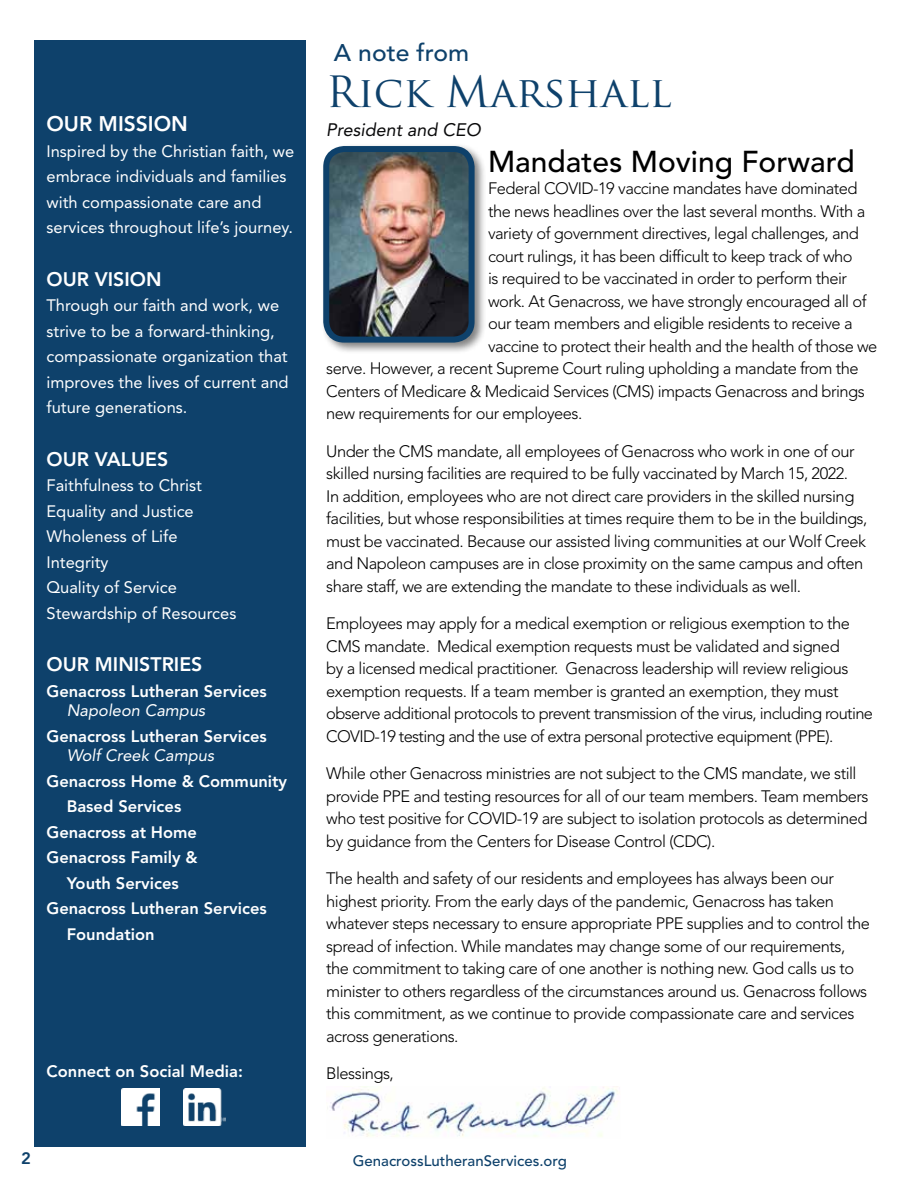
<style>
.page{position:relative;width:918px;height:1188px;background:#fff}
.page>*{position:absolute;margin:0;border:0;box-sizing:border-box;transform-origin:0 0}
.t1{font:42px "Trajan Pro";color:#0e416b}
.t2{font:500 30px "Avenir LT Std";color:#000}
.t3{font:500 24px "Avenir LT Std";color:#0e416b}
.t4{font:800 21px "Avenir LT Std";color:#fff}
.t5{font:800 19.5px "Avenir LT Std";color:#fff}
.t6{font:italic 18px "Avenir LT Std";color:#0a0a0b}
.t7{font:300 16.5px/22.5px "Avenir LT Std";letter-spacing:-.03em;color:#000}
.t8{font:16.5px/25.5px "Avenir LT Std";color:#fff}
.t9{font:800 16.5px "Avenir LT Std";color:#fff}
.t10{font:italic 16.5px "Avenir LT Std";color:#fff}
.t11{font:800 16.5px "Avenir LT Std";color:#0e416b}
.t12{font:500 15px "Avenir LT Std";color:#0e416b}
</style>
<div class="page">
<img style="left:330px;top:1087px;width:288px;height:50px">
<div style="left:35px;top:40px;width:271px;height:1108px;background:#0e416b"></div>
<div style="left:320px;top:143px;width:167px;height:212px;background:#000;opacity:.5"></div>
<img style="left:326px;top:149px;width:146px;height:191px">
<div style="left:323px;top:146px;width:152px;height:197px;border:6px solid #0e416b;border-radius:18px"></div>
<img style="left:122px;top:1088px;width:37px;height:38px">
<img style="left:183px;top:1088px;width:43px;height:38px">
<p class="t4" style="left:46px;top:112px;width:143px">OUR MISSION</p>
<p class="t8" style="left:46px;top:139px;width:249px">Inspired by the Christian faith, we embrace individuals and families with compassionate care and services throughout life’s journey.</p>
<p class="t5" style="left:46px;top:268px;width:117px">OUR VISION</p>
<p class="t8" style="left:46px;top:293px;width:244px">Through our faith and work, we strive to be a forward-thinking, compassionate organization that improves the lives of current and future generations.</p>
<p class="t5" style="left:46px;top:448px;width:123px">OUR VALUES</p>
<p class="t8" style="left:46px;top:473px;width:191px">Faithfulness to Christ<br>Equality and Justice<br>Wholeness of Life<br>Integrity<br>Quality of Service<br>Stewardship of Resources</p>
<p class="t5" style="left:46px;top:653px;width:157px">OUR MINISTRIES</p>
<p class="t9" style="left:46px;top:681px;width:222px">Genacross Lutheran Services</p>
<p class="t10" style="left:67px;top:701px;width:140px">Napoleon Campus</p>
<p class="t9" style="left:46px;top:726px;width:222px">Genacross Lutheran Services</p>
<p class="t10" style="left:67px;top:746px;width:149px">Wolf Creek Campus</p>
<p class="t9" style="left:46px;top:771px;width:242px">Genacross Home &amp; Community</p>
<p class="t9" style="left:67px;top:797px;width:116px">Based Services</p>
<p class="t9" style="left:46px;top:822px;width:152px">Genacross at Home</p>
<p class="t9" style="left:46px;top:848px;width:153px">Genacross Family &amp;</p>
<p class="t9" style="left:67px;top:873px;width:114px">Youth Services</p>
<p class="t9" style="left:46px;top:899px;width:222px">Genacross Lutheran Services</p>
<p class="t9" style="left:67px;top:924px;width:89px">Foundation</p>
<p class="t9" style="left:46px;top:1062px;width:198px">Connect on Social Media:</p>
<p class="t11" style="left:21px;top:1149px;width:11px">2</p>
<h3 class="t3" style="left:334px;top:39px;width:137px">A note from</h3>
<h1 class="t1" style="left:326px;top:65px;width:347px">Rick Marshall</h1>
<p class="t6" style="left:326px;top:119px;width:156px">President and CEO</p>
<h2 class="t2" style="left:488px;top:144px;width:368px">M andates M oving Forward</h2>
<p class="t7" style="left:488px;top:177px;width:371px">Federal COVID-19 vaccine mandates have dominated</p>
<p class="t7" style="left:488px;top:200px;width:379px">the news headlines over the last several months. With a</p>
<p class="t7" style="left:488px;top:222px;width:372px">variety of government directives, legal challenges, and</p>
<p class="t7" style="left:488px;top:245px;width:366px">court rulings, it has been difficult to keep track of who</p>
<p class="t7" style="left:488px;top:267px;width:360px">is required to be vaccinated in order to perform their</p>
<p class="t7" style="left:488px;top:290px;width:380px">work. At Genacross, we have strongly encouraged all of</p>
<p class="t7" style="left:488px;top:312px;width:366px">our team members and eligible residents to receive a</p>
<p class="t7" style="left:488px;top:335px;width:391px">vaccine to protect their health and the health of those we</p>
<p class="t7" style="left:326px;top:357px;width:534px">serve. However, a recent Supreme Court ruling upholding a mandate from the</p>
<p class="t7" style="left:326px;top:380px;width:540px">Centers of Medicare &amp; Medicaid Services (CMS) impacts Genacross and brings</p>
<p class="t7" style="left:326px;top:402px;width:258px">new requirements for our employees.</p>
<p class="t7" style="left:326px;top:440px;width:543px">Under the CMS mandate, all employees of Genacross who work in one of our skilled nursing facilities are required to be fully vaccinated by March 15, 2022.<br>In addition, employees who are not direct care providers in the skilled nursing facilities, but whose responsibilities at times require them to be in the buildings, must be vaccinated. Because our assisted living communities at our Wolf Creek and Napoleon campuses are in close proximity on the same campus and often share staff, we are extending the mandate to these individuals as well.</p>
<p class="t7" style="left:326px;top:612px;width:548px">Employees may apply for a medical exemption or religious exemption to the CMS mandate. Medical exemption requests must be validated and signed<br>by a licensed medical practitioner. Genacross leadership will review religious exemption requests. If a team member is granted an exemption, they must observe additional protocols to prevent transmission of the virus, including routine COVID-19 testing and the use of extra personal protective equipment (PPE).</p>
<p class="t7" style="left:326px;top:762px;width:544px">While other Genacross ministries are not subject to the CMS mandate, we still provide PPE and testing resources for all of our team members. Team members who test positive for COVID-19 are subject to isolation protocols as determined by guidance from the Centers for Disease Control (CDC).</p>
<p class="t7" style="left:326px;top:868px;width:545px">The health and safety of our residents and employees has always been our highest priority. From the early days of the pandemic, Genacross has taken whatever steps necessary to ensure appropriate PPE supplies and to control the spread of infection. While mandates may change some of our requirements, the commitment to taking care of one another is nothing new. God calls us to minister to others regardless of the circumstances around us. Genacross follows this commitment, as we continue to provide compassionate care and services across generations.</p>
<p class="t7" style="left:326px;top:1063px;width:69px">Blessings,</p>
<p class="t12" style="left:353px;top:1152px;width:215px">GenacrossLutheranServices.org</p>
</div>
